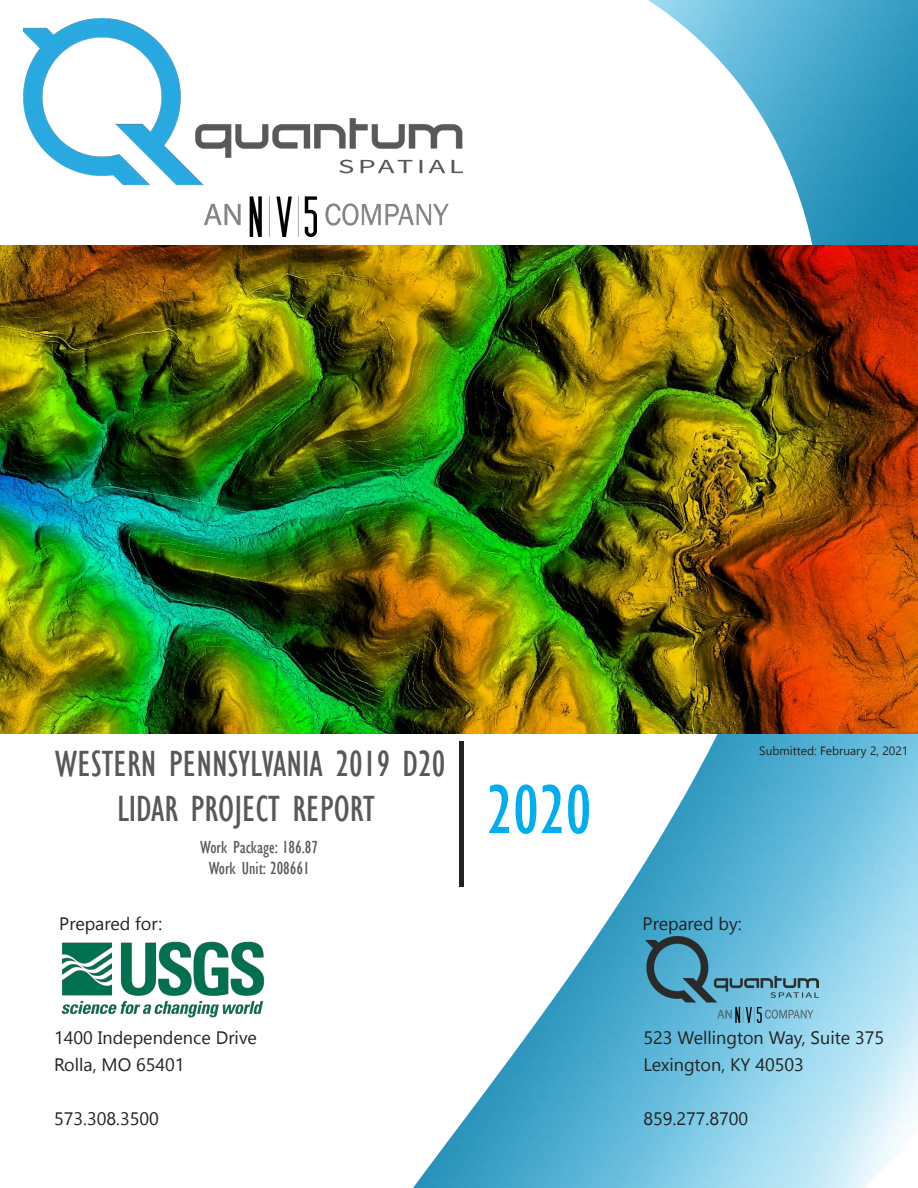
<style>
.page{position:relative;width:918px;height:1188px;background:#fff}
.page>*{position:absolute;margin:0;border:0;box-sizing:border-box;transform-origin:0 0}
.Report_Cover_Year{font:condensed 72px "Gill Sans";color:#00aeef}
.Report_Title{font:condensed 37.5px "Gill Sans";color:#58585a}
.Title_text_lv_2{font:18px "Gadugi";color:#222}
.t1{font:condensed 18px "Gill Sans";color:#58585a}
.t2{font:12px "Gadugi";color:#231f20}
</style>
<div class="page">
<img style="left:413px;top:0;width:505px;height:1188px">
<img style="left:23px;top:19px;width:439px;height:217px">
<div style="left:459px;top:741px;width:5px;height:146px;background:#222"></div>
<img style="left:61px;top:941px;width:204px;height:77px">
<img style="left:645px;top:937px;width:174px;height:85px">
<img style="left:0;top:246px;width:918px;height:488px">
<p class="Report_Title" style="left:55px;top:742px;width:392px">WESTERN PENNSYLVANIA 2019 D20</p>
<p class="Report_Title" style="left:117px;top:787px;width:259px">LIDAR PROJECT REPORT</p>
<p class="Title_text_lv_2" style="left:59px;top:913px;width:105px">Prepared for:</p>
<p class="t1" style="left:200px;top:836px;width:119px">Work Package: 186.87</p>
<p class="t1" style="left:209px;top:858px;width:102px">Work Unit: 208661</p>
<p class="Title_text_lv_2" style="left:54px;top:1027px;width:204px">1400 Independence Drive</p>
<p class="Title_text_lv_2" style="left:54px;top:1054px;width:132px">Rolla, MO 65401</p>
<p class="Title_text_lv_2" style="left:54px;top:1108px;width:106px">573.308.3500</p>
<p class="Report_Cover_Year" style="left:487px;top:767px;width:107px">2020</p>
<p class="t2" style="left:759px;top:744px;width:150px">Submitted: February 2, 2021</p>
<p class="Title_text_lv_2" style="left:643px;top:913px;width:101px">Prepared by:</p>
<p class="Title_text_lv_2" style="left:643px;top:1027px;width:242px">523 Wellington Way, Suite 375</p>
<p class="Title_text_lv_2" style="left:643px;top:1054px;width:162px">Lexington, KY 40503</p>
<p class="Title_text_lv_2" style="left:643px;top:1108px;width:106px">859.277.8700</p>
</div>
